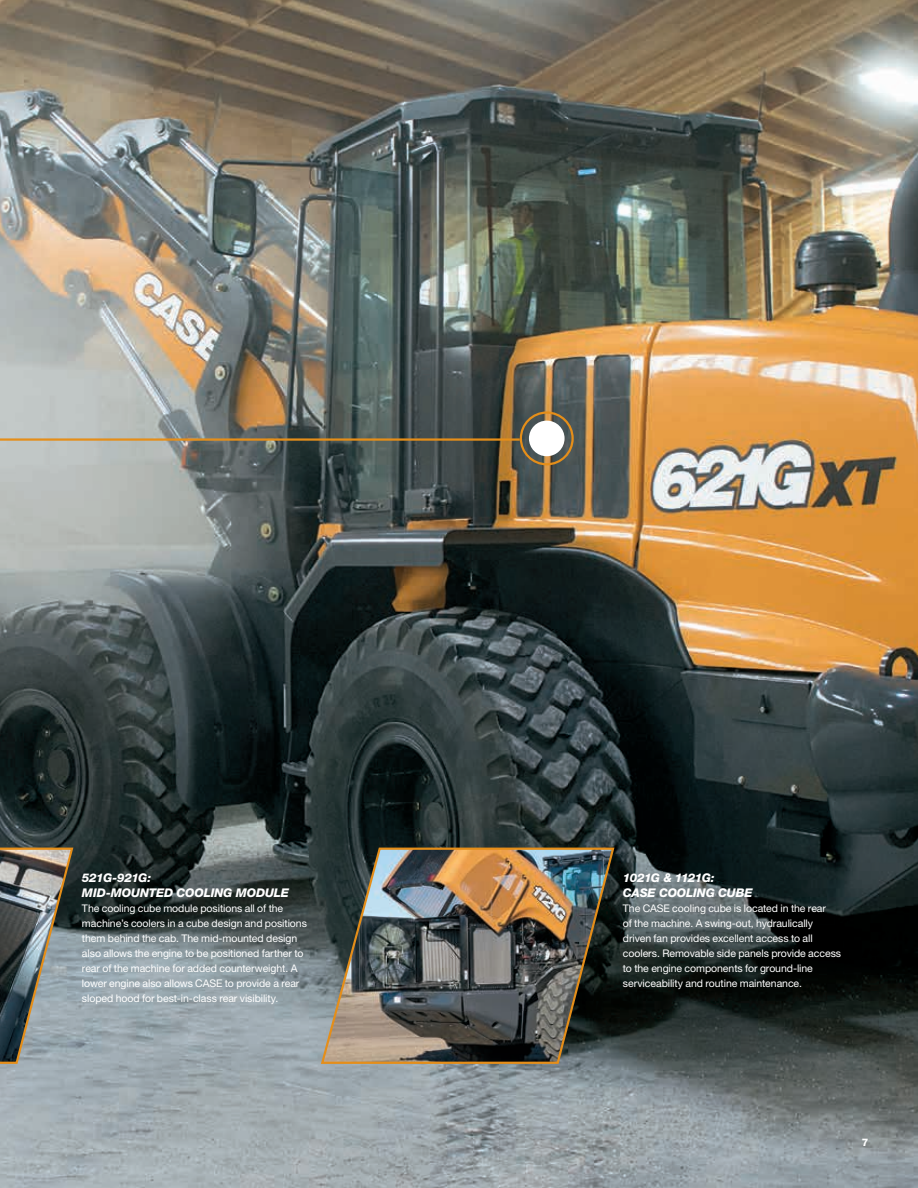
<style>
.page{position:relative;width:918px;height:1188px;background:#fff}
.page>*{position:absolute;margin:0;border:0;box-sizing:border-box;transform-origin:0 0}
.t1{font:italic 800 12px/15px "Helvetica Neue LT Std";letter-spacing:-.01em;color:#fff}
.t2{font:10.5px/15px "Helvetica Neue LT Std";letter-spacing:-.01em;color:#fff}
.t3{font:800 10.5px "Helvetica Neue LT Std";color:#fff}
</style>
<div class="page">
<img style="left:0;top:0;width:918px;height:1188px">
<svg style="left:0;top:437px;width:522px;height:486px;background:#464f4e"></svg>
<div style="left:529px;top:421px;width:36px;height:35px;background:#fff;border-radius:50%"></div>
<div style="left:520px;top:411px;width:54px;height:54px;border:2px solid #e58e19;border-radius:50%"></div>
<img style="left:0;top:846px;width:77px;height:219px">
<img style="left:319px;top:846px;width:299px;height:219px">
<p class="t1" style="left:82px;top:870px;width:209px">521G-921G:<br>MID-MOUNTED COOLING MODULE</p>
<p class="t2" style="left:82px;top:901px;width:226px">The cooling cube module positions all of the machine’s coolers in a cube design and positions them behind the cab. The mid-mounted design also allows the engine to be positioned farther to rear of the machine for added counterweight. A lower engine also allows CASE to provide a rear sloped hood for best-in-class rear visibility.</p>
<p class="t1" style="left:623px;top:870px;width:131px">1021G &amp; 1121G:<br>CASE COOLING CUBE</p>
<p class="t2" style="left:623px;top:901px;width:220px">The CASE cooling cube is located in the rear<br>of the machine. A swing-out, hydraulically driven fan provides excellent access to all coolers. Removable side panels provide access to the engine components for ground-line serviceability and routine maintenance.</p>
<p class="t3" style="left:862px;top:1136px;width:8px">7</p>
</div>
